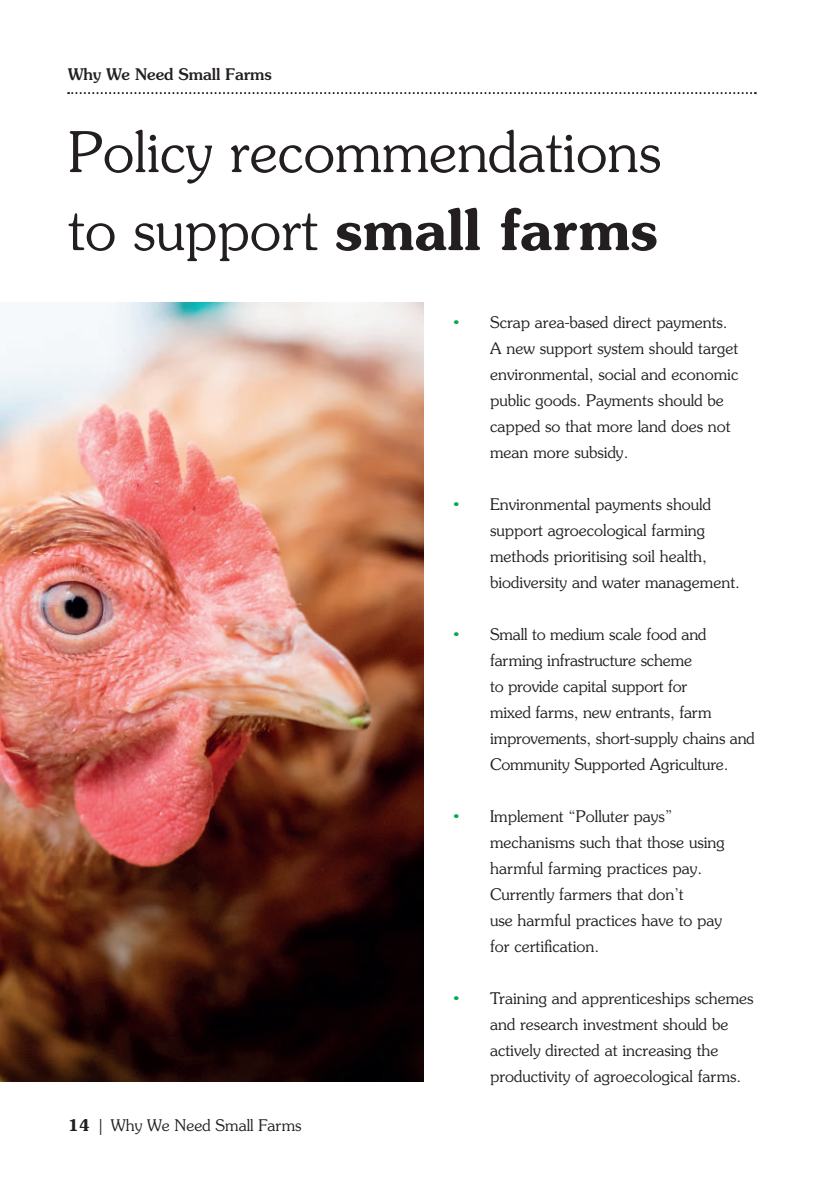
<style>
.page{position:relative;width:840px;height:1191px;background:#fff}
.page>*{position:absolute;margin:0;border:0;box-sizing:border-box;transform-origin:0 0}
.t1{font:300 56px/78px "Souvenir Std";color:#231f20}
.t2{font:300 16px/26px "Souvenir Std";color:#231f20}
.t3{font:500 16px "Souvenir Std";color:#231f20}
.s1{font-weight:600}
.s2{font-weight:600;color:#00ab4d}
</style>
<div class="page">
<svg style="left:68px;top:92px;width:687px;height:2px"></svg>
<img style="left:0;top:302px;width:423px;height:780px">
<p class="t3" style="left:68px;top:65px;width:205px">Why We Need Small Farms</p>
<h1 class="t1" style="left:68px;top:113px;width:594px">Policy recommendations to support <span class="s1">small farms</span></h1>
<p class="t2" style="left:68px;top:1112px;width:235px"><span class="s1">14</span> | Why We Need Small Farms</p>
<p class="t2" style="left:490px;top:309px;width:250px;text-indent:-36px"><span class="s2">•</span> Scrap area-based direct payments.<br>A new support system should target environmental, social and economic public goods. Payments should be capped so that more land does not mean more subsidy.</p>
<p class="t2" style="left:490px;top:491px;width:251px;text-indent:-36px"><span class="s2">•</span> Environmental payments should support agroecological farming methods prioritising soil health, biodiversity and water management.</p>
<p class="t2" style="left:490px;top:621px;width:266px;text-indent:-36px"><span class="s2">•</span> Small to medium scale food and farming infrastructure scheme<br>to provide capital support for<br>mixed farms, new entrants, farm improvements, short-supply chains and Community Supported Agriculture.</p>
<p class="t2" style="left:490px;top:803px;width:236px;text-indent:-36px"><span class="s2">•</span> Implement “Polluter pays” mechanisms such that those using harmful farming practices pay.<br>Currently farmers that don’t<br>use harmful practices have to pay for certification.</p>
<p class="t2" style="left:490px;top:985px;width:265px;text-indent:-36px"><span class="s2">•</span> Training and apprenticeships schemes and research investment should be actively directed at increasing the productivity of agroecological farms.</p>
</div>
